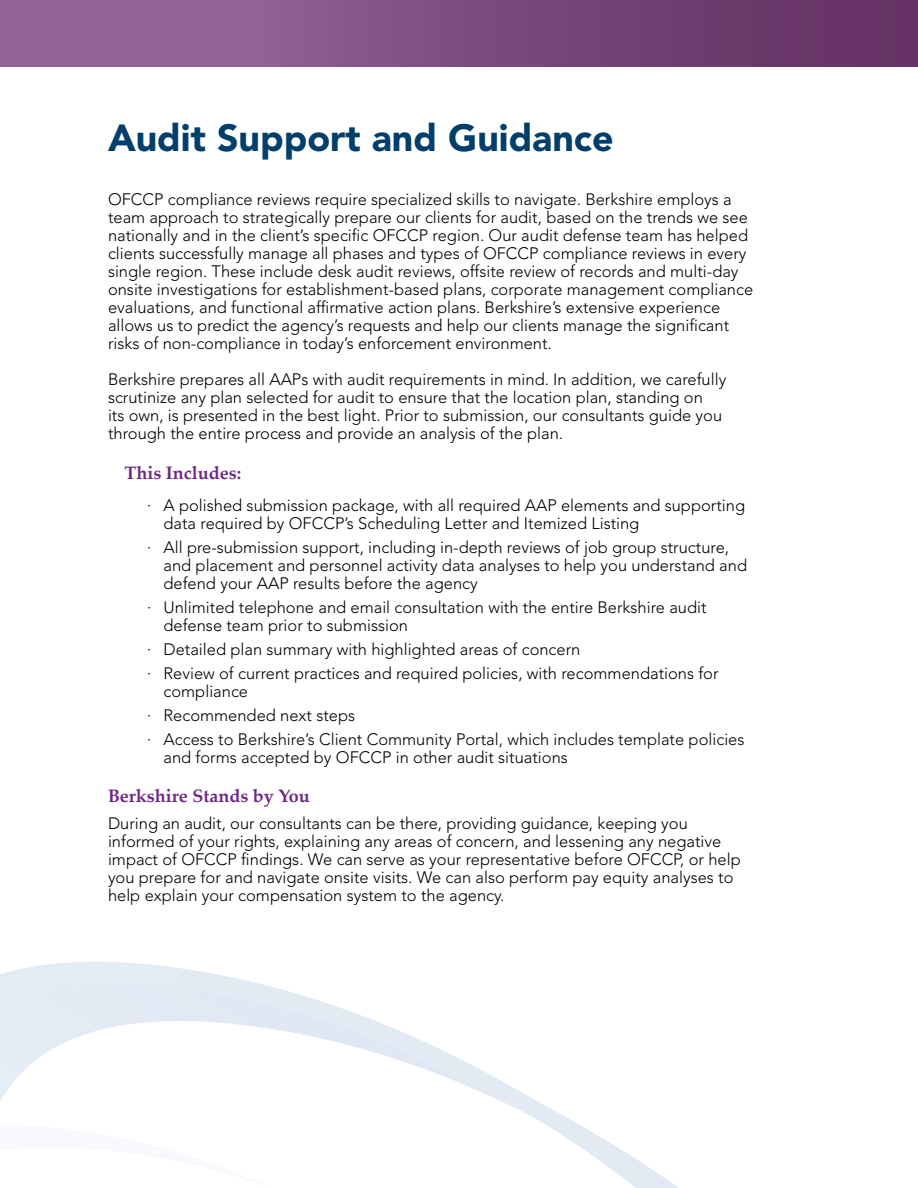
<style>
.page{position:relative;width:918px;height:1188px;background:#fff}
.page>*{position:absolute;margin:0;border:0;box-sizing:border-box;transform-origin:0 0}
.t1{font:900 37.5px "Avenir LT Std";color:#003e6b}
.t2{font:700 18px "Palatino Linotype";color:#702784}
.t3{font:300 16.5px/18px "Avenir LT Std";color:#000}
</style>
<div class="page">
<svg style="left:0;top:962px;width:679px;height:226px"></svg>
<svg style="left:0;top:965px;width:171px;height:89px"></svg>
<div style="left:0;top:0;width:918px;height:67px;background:linear-gradient(to right,#986b9f,#642f61)"></div>
<h1 class="t1" style="left:108px;top:116px;width:507px">Audit Support and Guidance</h1>
<p class="t3" style="left:108px;top:191px;width:647px">OFCCP compliance reviews require specialized skills to navigate. Berkshire employs a team approach to strategically prepare our clients for audit, based on the trends we see nationally and in the client’s specific OFCCP region. Our audit defense team has helped clients successfully manage all phases and types of OFCCP compliance reviews in every single region. These include desk audit reviews, offsite review of records and multi-day onsite investigations for establishment-based plans, corporate management compliance evaluations, and functional affirmative action plans. Berkshire’s extensive experience allows us to predict the agency’s requests and help our clients manage the significant risks of non-compliance in today’s enforcement environment.</p>
<p class="t3" style="left:108px;top:371px;width:620px">Berkshire prepares all AAPs with audit requirements in mind. In addition, we carefully scrutinize any plan selected for audit to ensure that the location plan, standing on<br>its own, is presented in the best light. Prior to submission, our consultants guide you through the entire process and provide an analysis of the plan.</p>
<p class="t2" style="left:124px;top:460px;width:118px">This Includes:</p>
<p class="t3" style="left:164px;top:496px;width:583px;text-indent:-16px">· A polished submission package, with all required AAP elements and supporting data required by OFCCP’s Scheduling Letter and Itemized Listing</p>
<p class="t3" style="left:164px;top:538px;width:585px;text-indent:-16px">· All pre-submission support, including in-depth reviews of job group structure, and placement and personnel activity data analyses to help you understand and defend your AAP results before the agency</p>
<p class="t3" style="left:164px;top:598px;width:545px;text-indent:-16px">· Unlimited telephone and email consultation with the entire Berkshire audit defense team prior to submission</p>
<p class="t3" style="left:147px;top:637px;width:573px;line-height:24px">· Detailed plan summary with highlighted areas of concern<br>· Review of current practices and required policies, with recommendations for</p>
<p class="t3" style="left:147px;top:679px;width:599px;line-height:24px;text-indent:16px">compliance<br>· Recommended next steps<br>· Access to Berkshire’s Client Community Portal, which includes template policies</p>
<p class="t3" style="left:164px;top:748px;width:406px">and forms accepted by OFCCP in other audit situations</p>
<p class="t2" style="left:108px;top:783px;width:203px">Berkshire Stands by You</p>
<p class="t3" style="left:108px;top:815px;width:634px">During an audit, our consultants can be there, providing guidance, keeping you informed of your rights, explaining any areas of concern, and lessening any negative impact of OFCCP findings. We can serve as your representative before OFCCP, or help you prepare for and navigate onsite visits. We can also perform pay equity analyses to help explain your compensation system to the agency.</p>
</div>
